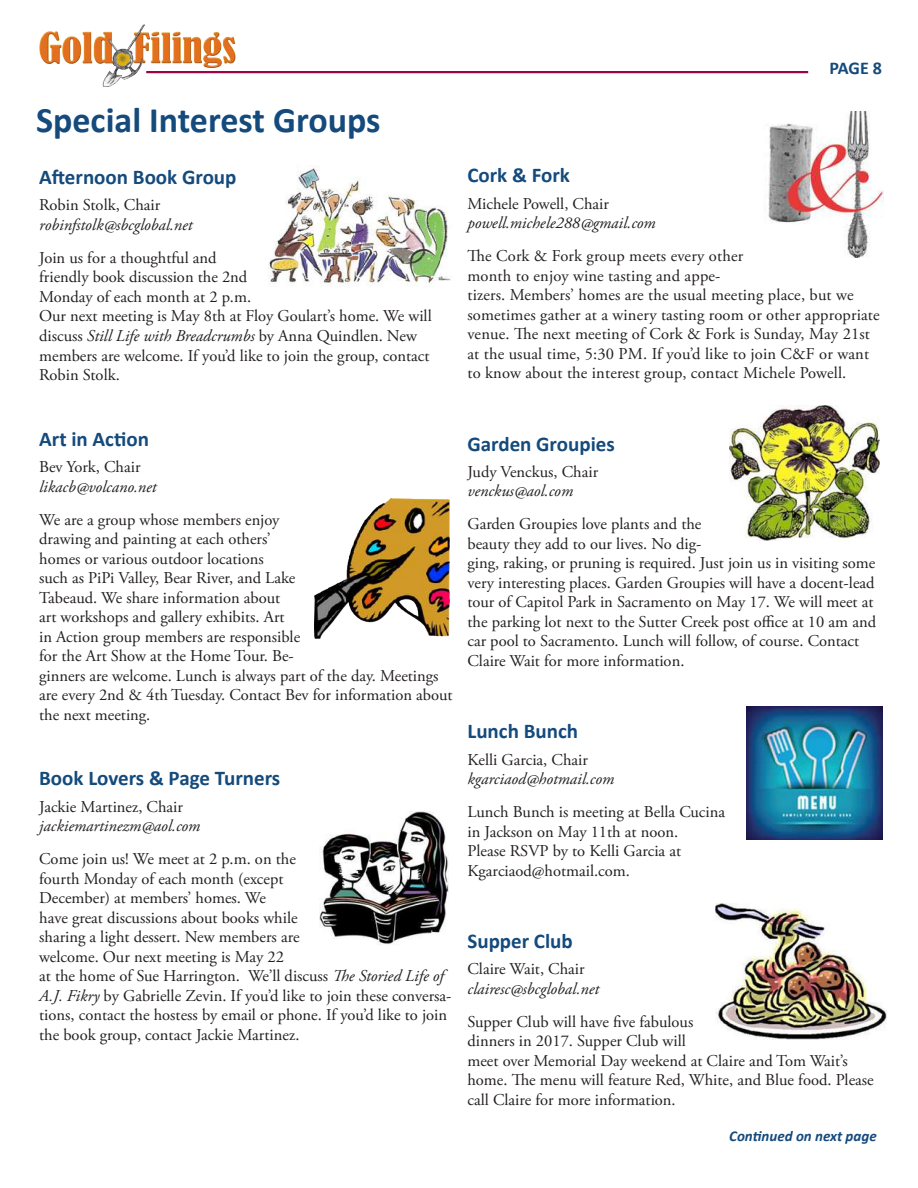
<style>
.page{position:relative;width:918px;height:1188px;background:#fff}
.page>*{position:absolute;margin:0;border:0;box-sizing:border-box;transform-origin:0 0}
.t1{font:700 36px "Calibri";color:#144a7c}
.t2{font:700 21px "Calibri";color:#144a7c}
.t3{font:700 18px "Calibri";color:#144a7c}
.t4{font:16.5px/19.5px "Adobe Garamond Pro";color:#231f20}
.t5{font:italic 16.5px "Adobe Garamond Pro";color:#231f20}
.t6{font:italic 700 15px "Calibri";color:#144a7c}
.s1{font-style:italic}
</style>
<div class="page">
<img style="left:39px;top:24px;width:233px;height:62px">
<hr style="left:146px;top:71px;width:662px;height:2px;background:#a30146">
<img style="left:315px;top:499px;width:134px;height:140px">
<img style="left:268px;top:166px;width:183px;height:118px">
<img style="left:319px;top:812px;width:130px;height:133px">
<img style="left:768px;top:111px;width:115px;height:147px">
<img style="left:729px;top:405px;width:150px;height:136px">
<img style="left:747px;top:706px;width:136px;height:134px">
<img style="left:715px;top:904px;width:172px;height:135px">
<h1 class="t1" style="left:36px;top:97px;width:346px">Special Interest Groups</h1>
<p class="t2" style="left:39px;top:164px;width:199px">Afternoon Book Group</p>
<p class="t4" style="left:39px;top:196px;width:123px">Robin Stolk, Chair</p>
<p class="t5" style="left:39px;top:215px;width:155px">robinfstolk@sbcglobal.net</p>
<p class="t4" style="left:39px;top:248px;width:394px">Join us for a thoughtful and<br>friendly book discussion the 2nd<br>Monday of each month at 2 p.m.<br>Our next meeting is May 8th at Floy Goulart’s home. We will discuss <span class="s1">Still Life with Breadcrumbs</span> by Anna Quindlen. New members are welcome. If you’d like to join the group, contact Robin Stolk.</p>
<p class="t3" style="left:830px;top:57px;width:54px">PAGE 8</p>
<p class="t2" style="left:467px;top:162px;width:104px">Cork &amp; Fork</p>
<p class="t4" style="left:467px;top:194px;width:143px">Michele Powell, Chair</p>
<p class="t5" style="left:467px;top:213px;width:190px">powell.michele288@gmail.com</p>
<p class="t4" style="left:467px;top:247px;width:414px">The Cork &amp; Fork group meets every other<br>month to enjoy wine tasting and appe-<br>tizers. Members’ homes are the usual meeting place, but we sometimes gather at a winery tasting room or other appropriate venue. The next meeting of Cork &amp; Fork is Sunday, May 21st at the usual time, 5:30 PM. If you’d like to join C&amp;F or want to know about the interest group, contact Michele Powell.</p>
<p class="t2" style="left:39px;top:426px;width:111px">Art in Action</p>
<p class="t4" style="left:39px;top:458px;width:103px">Bev York, Chair</p>
<p class="t5" style="left:39px;top:477px;width:119px">likacb@volcano.net</p>
<p class="t4" style="left:39px;top:510px;width:415px">We are a group whose members enjoy<br>drawing and painting at each others’<br>homes or various outdoor locations<br>such as PiPi Valley, Bear River, and Lake<br>Tabeaud. We share information about<br>art workshops and gallery exhibits. Art<br>in Action group members are responsible<br>for the Art Show at the Home Tour. Be-<br>ginners are welcome. Lunch is always part of the day. Meetings are every 2nd &amp; 4th Tuesday. Contact Bev for information about the next meeting.</p>
<p class="t2" style="left:39px;top:765px;width:243px">Book Lovers &amp; Page Turners</p>
<p class="t4" style="left:39px;top:797px;width:145px">Jackie Martinez, Chair</p>
<p class="t5" style="left:39px;top:816px;width:163px">jackiemartinezm@aol.com</p>
<p class="t4" style="left:39px;top:850px;width:414px">Come join us! We meet at 2 p.m. on the<br>fourth Monday of each month (except<br>December) at members’ homes. We<br>have great discussions about books while<br>sharing a light dessert. New members are<br>welcome. Our next meeting is May 22<br>at the home of Sue Harrington. We’ll discuss <span class="s1">The Storied Life of A.J. Fikry</span> by Gabrielle Zevin. If you’d like to join these conversa&shy;tions, contact the hostess by email or phone. If you’d like to join the book group, contact Jackie Martinez.</p>
<p class="t2" style="left:467px;top:430px;width:149px">Garden Groupies</p>
<p class="t4" style="left:467px;top:462px;width:132px">Judy Venckus, Chair</p>
<p class="t5" style="left:467px;top:481px;width:107px">venckus@aol.com</p>
<p class="t4" style="left:467px;top:515px;width:410px">Garden Groupies love plants and the<br>beauty they add to our lives. No dig-<br>ging, raking, or pruning is required. Just join us in visiting some very interesting places. Garden Groupies will have a docent-lead tour of Capitol Park in Sacramento on May 17. We will meet at the parking lot next to the Sutter Creek post office at 10 am and car pool to Sacramento. Lunch will follow, of course. Contact Claire Wait for more information.</p>
<p class="t2" style="left:467px;top:718px;width:112px">Lunch Bunch</p>
<p class="t4" style="left:467px;top:750px;width:122px">Kelli Garcia, Chair</p>
<p class="t5" style="left:467px;top:769px;width:148px">kgarciaod@hotmail.com</p>
<p class="t4" style="left:467px;top:803px;width:259px">Lunch Bunch is meeting at Bella Cucina in Jackson on May 11th at noon.<br>Please RSVP by to Kelli Garcia at<br>Kgarciaod@hotmail.com.</p>
<p class="t2" style="left:467px;top:928px;width:107px">Supper Club</p>
<p class="t4" style="left:467px;top:960px;width:119px">Claire Wait, Chair</p>
<p class="t5" style="left:467px;top:979px;width:133px">clairesc@sbcglobal.net</p>
<p class="t4" style="left:467px;top:1012px;width:408px">Supper Club will have five fabulous<br>dinners in 2017. Supper Club will<br>meet over Memorial Day weekend at Claire and Tom Wait’s home. The menu will feature Red, White, and Blue food. Please call Claire for more information.</p>
<p class="t6" style="left:729px;top:1126px;width:149px">Continued on next page</p>
</div>
